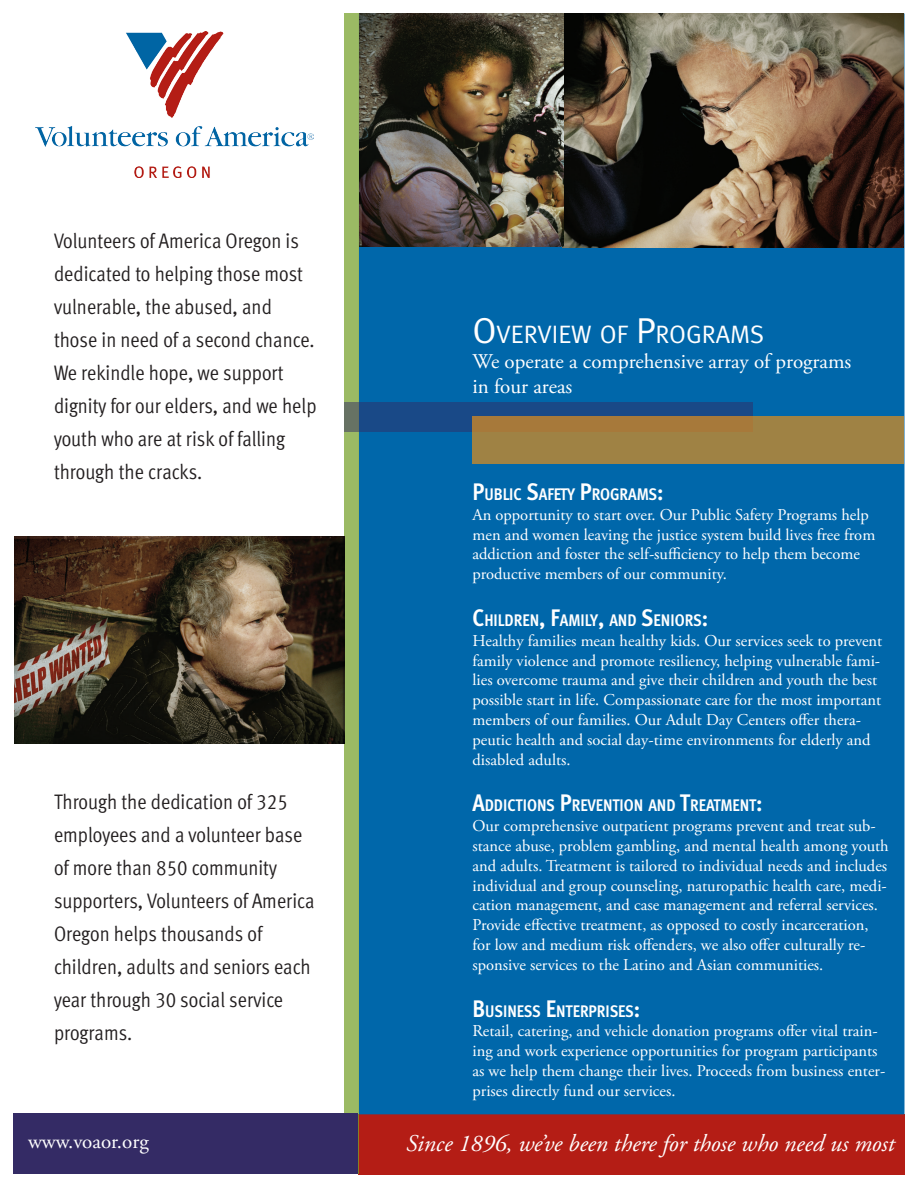
<style>
.page{position:relative;width:918px;height:1188px;background:#fff}
.page>*{position:absolute;margin:0;border:0;box-sizing:border-box;transform-origin:0 0}
.t1{font:25.2px "Meta Normal";color:#fff}
.t2{font:italic 24px "Adobe Garamond Pro";color:#fff}
.t3{font:21px/33px "Meta Cond Normal LF";color:#231f20}
.t4{font:21px "Adobe Garamond Pro";color:#fff}
.t5{font:700 16.8px "Meta Cond";color:#fff}
.t6{font:16.5px/19.8px "Adobe Garamond Pro";color:#fff}
.s1{font-size:36px}
.s2{font-size:24px}
</style>
<div class="page">
<div style="left:358px;top:1114px;width:546px;height:60px;background:#b41d15"></div>
<div style="left:359px;top:14px;width:545px;height:1100px;background:#0067aa"></div>
<img style="left:562px;top:14px;width:341px;height:234px">
<div style="left:345px;top:14px;width:14px;height:1160px;background:#9bba64"></div>
<img style="left:360px;top:14px;width:203px;height:232px">
<svg style="left:345px;top:403px;width:408px;height:29px;background:#224c82"></svg>
<div style="left:472px;top:417px;width:432px;height:47px;background:#9f8244"></div>
<img style="left:15px;top:536px;width:330px;height:208px">
<div style="left:14px;top:1114px;width:344px;height:60px;background:#342b65"></div>
<img style="left:36px;top:32px;width:278px;height:145px">
<p class="t3" style="left:54px;top:224px;width:264px">Volunteers of America Oregon is dedicated to helping those most vulnerable, the abused, and those in need of a second chance.<br>We rekindle hope, we support dignity for our elders, and we help youth who are at risk of falling through the cracks.</p>
<p class="t3" style="left:54px;top:785px;width:262px">Through the dedication of 325 employees and a volunteer base of more than 850 community supporters, Volunteers of America<br>Oregon helps thousands of children, adults and seniors each year through 30 social service programs.</p>
<p class="t4" style="left:28px;top:1129px;width:122px">www.voaor.org</p>
<p class="t1" style="left:472px;top:320px;width:293px"><span class="s1">O</span>VERVIEW OF <span class="s1">P</span>ROGRAMS</p>
<p class="t4" style="left:472px;top:349px;width:380px">We operate a comprehensive array of programs</p>
<p class="t4" style="left:472px;top:374px;width:101px">in four areas</p>
<p class="t5" style="left:472px;top:484px;width:193px"><span class="s2">P</span>UBLIC <span class="s2">S</span>AFETY <span class="s2">P</span>ROGRAMS<span class="s2">:</span></p>
<p class="t6" style="left:472px;top:505px;width:404px">An opportunity to start over. Our Public Safety Programs help men and women leaving the justice system build lives free from addiction and foster the self-sufficiency to help them become productive members of our community.</p>
<p class="t5" style="left:472px;top:610px;width:237px"><span class="s2">C</span>HILDREN<span class="s2">, F</span>AMILY<span class="s2">,</span> AND <span class="s2">S</span>ENIORS<span class="s2">:</span></p>
<p class="t6" style="left:472px;top:631px;width:411px">Healthy families mean healthy kids. Our services seek to prevent family violence and promote resiliency, helping vulnerable fami&shy;lies overcome trauma and give their children and youth the best possible start in life. Compassionate care for the most important members of our families. Our Adult Day Centers offer thera&shy;peutic health and social day-time environments for elderly and disabled adults.</p>
<p class="t5" style="left:472px;top:796px;width:292px"><span class="s2">A</span>DDICTIONS <span class="s2">P</span>REVENTION AND <span class="s2">T</span>REATMENT<span class="s2">:</span></p>
<p class="t6" style="left:472px;top:817px;width:418px">Our comprehensive outpatient programs prevent and treat sub&shy;stance abuse, problem gambling, and mental health among youth and adults. Treatment is tailored to individual needs and includes individual and group counseling, naturopathic health care, medi&shy;cation management, and case management and referral services.<br>Provide effective treatment, as opposed to costly incarceration, for low and medium risk offenders, we also offer culturally re&shy;sponsive services to the Latino and Asian communities.</p>
<p class="t5" style="left:472px;top:1001px;width:169px"><span class="s2">B</span>USINESS <span class="s2">E</span>NTERPRISES<span class="s2">:</span></p>
<p class="t6" style="left:472px;top:1022px;width:414px">Retail, catering, and vehicle donation programs offer vital train&shy;ing and work experience opportunities for program participants as we help them change their lives. Proceeds from business enter&shy;prises directly fund our services.</p>
<p class="t2" style="left:406px;top:1129px;width:490px">Since 1896, we’ve been there for those who need us most</p>
</div>
